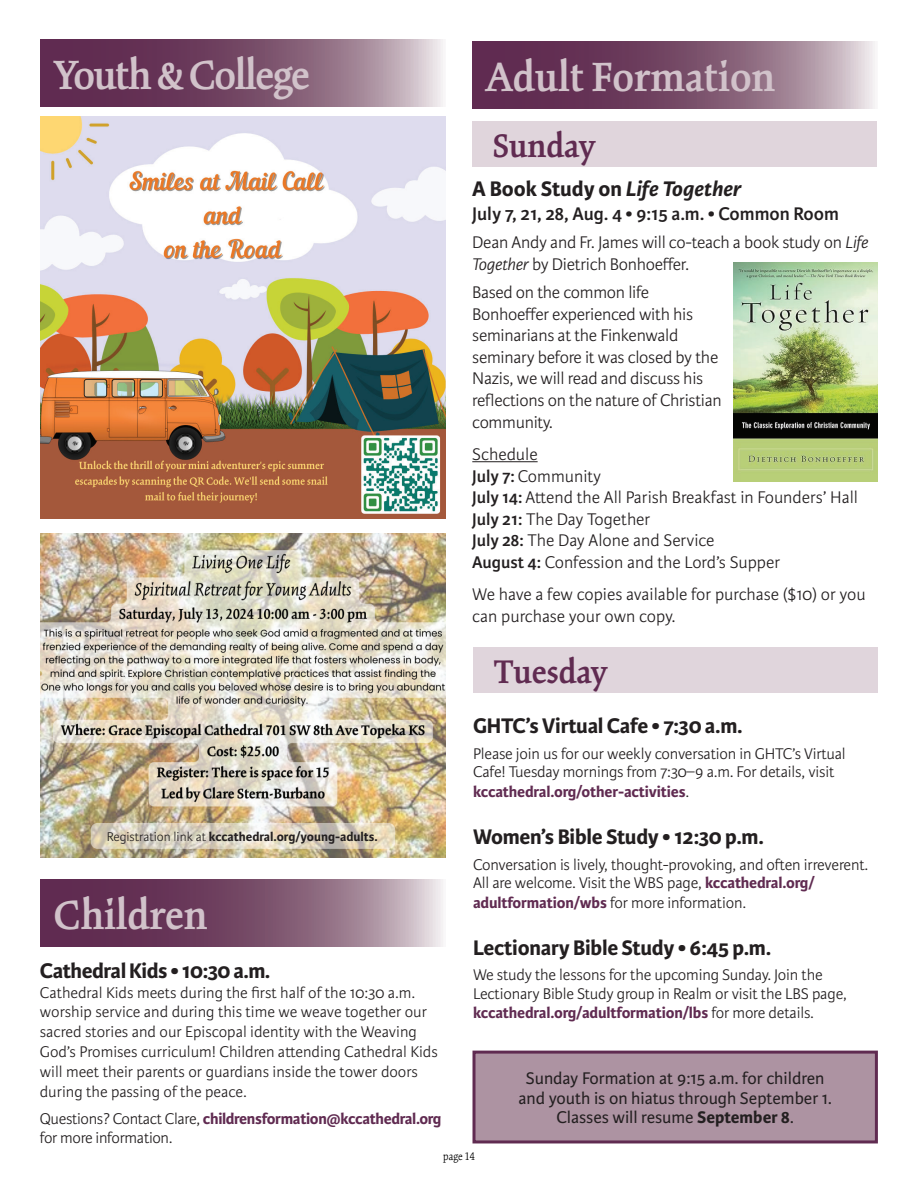
<style>
.page{position:relative;width:918px;height:1188px;background:#fff}
.page>*{position:absolute;margin:0;border:0;box-sizing:border-box;transform-origin:0 0}
.t1{font:600 45px "Kinesis Pro 3";letter-spacing:-.005em;color:#d1c2ca}
.t2{font:600 45px "Kinesis Pro 3";letter-spacing:-.03em;color:#d1c2ca}
.t3{font:600 36px "Kinesis Pro 3";color:#602b51}
.t4{font:700 22.5px "Karmina Sans";letter-spacing:-.01em;color:#231f20}
.t5{font:600 19.5px "Karmina Sans";color:#231f20}
.t6{font:300 18px/21.6px "Karmina Sans";letter-spacing:-.015em;color:#231f20}
.t7{font:18px/19.5px "Karmina Sans";color:#231f20;text-align:center}
.t8{font:300 16.5px/19.8px "Karmina Sans";letter-spacing:-.01em;color:#231f20}
.t9{font:700 13.5px "Karmina Sans";color:#231f20}
.t10{font:300 12px "Kinesis Pro 3";color:#000}
.s1{font-weight:300}
.s2{font-weight:700;color:#602b51}
.s3{font-style:italic}
.s4{font-weight:600}
.s5{font-weight:700}
</style>
<div class="page">
<svg style="left:40px;top:39px;width:403px;height:68px;background:#845c76"></svg>
<svg style="left:40px;top:879px;width:403px;height:68px;background:#845c76"></svg>
<svg style="left:472px;top:41px;width:403px;height:68px;background:#845c76"></svg>
<div style="left:474px;top:647px;width:404px;height:45px;background:#e0d5dc"></div>
<div style="left:472px;top:121px;width:405px;height:46px;background:#e0d5dc"></div>
<hr style="left:472px;top:461px;width:66px;height:1px;background:#231f20">
<img style="left:40px;top:534px;width:406px;height:324px">
<svg style="left:91px;top:823px;width:304px;height:26px;background:#dcd3c1"></svg>
<div style="left:474px;top:1052px;width:402px;height:90px;background:#ad93a2"></div>
<div style="left:472px;top:1051px;width:406px;height:92px;border:3px solid #602b51"></div>
<img style="left:40px;top:117px;width:406px;height:401px">
<img style="left:734px;top:262px;width:144px;height:219px">
<h1 class="t2" style="left:54px;top:49px;width:258px">Youth &amp; College</h1>
<p class="t9" style="left:107px;top:829px;width:273px"><span class="s1">Registration link at</span> kccathedral.org/young-adults.</p>
<h1 class="t1" style="left:54px;top:889px;width:156px">Children</h1>
<h3 class="t4" style="left:40px;top:958px;width:232px">Cathedral Kids • 10:30 a.m.</h3>
<p class="t8" style="left:40px;top:983px;width:400px">Cathedral Kids meets during the first half of the 10:30 a.m. worship service and during this time we weave together our sacred stories and our Episcopal identity with the Weaving God’s Promises curriculum! Children attending Cathedral Kids will meet their parents or guardians inside the tower doors during the passing of the peace.</p>
<p class="t8" style="left:40px;top:1109px;width:403px">Questions? Contact Clare, <span class="s2">childrensformation@kccathedral.org </span>for more information.</p>
<h1 class="t1" style="left:486px;top:51px;width:291px">Adult Formation</h1>
<h2 class="t3" style="left:493px;top:125px;width:104px">Sunday</h2>
<h3 class="t4" style="left:472px;top:176px;width:271px">A Book Study on <span class="s3">Life Together</span></h3>
<p class="t5" style="left:472px;top:202px;width:368px">July 7, 21, 28, Aug. 4 • 9:15 a.m. • Common Room</p>
<p class="t6" style="left:472px;top:232px;width:398px">Dean Andy and Fr. James will co-teach a book study on <span class="s3">Life<br>Together</span> by Dietrich Bonhoeffer.</p>
<p class="t6" style="left:472px;top:282px;width:251px">Based on the common life<br>Bonhoeffer experienced with his seminarians at the Finkenwald seminary before it was closed by the<br>Nazis, we will read and discuss his reflections on the nature of Christian community.</p>
<p class="t6" style="left:472px;top:444px;width:387px">Schedule<br><span class="s4">July 7:</span> Community<br><span class="s4">July 14:</span> Attend the All Parish Breakfast in Founders’ Hall<br><span class="s4">July 21:</span> The Day Together<br><span class="s4">July 28:</span> The Day Alone and Service<br><span class="s4">August 4:</span> Confession and the Lord’s Supper</p>
<p class="t6" style="left:472px;top:584px;width:395px">We have a few copies available for purchase ($10) or you can purchase your own copy.</p>
<h2 class="t3" style="left:494px;top:651px;width:115px">Tuesday</h2>
<h3 class="t4" style="left:473px;top:713px;width:271px">GHTC’s Virtual Cafe • 7:30 a.m.</h3>
<p class="t8" style="left:473px;top:744px;width:374px;line-height:19.2px">Please join us for our weekly conversation in GHTC’s Virtual<br>Cafe! Tuesday mornings from 7:30–9 a.m. For details, visit <span class="s2">kccathedral.org/other-activities</span>.</p>
<h3 class="t4" style="left:473px;top:824px;width:292px">Women’s Bible Study • 12:30 p.m.</h3>
<p class="t8" style="left:473px;top:855px;width:397px;line-height:19.2px">Conversation is lively, thought-provoking, and often irreverent.<br>All are welcome. Visit the WBS page, <span class="s2">kccathedral.org/ adultformation/wbs</span> for more information.</p>
<h3 class="t4" style="left:473px;top:935px;width:300px">Lectionary Bible Study • 6:45 p.m.</h3>
<p class="t8" style="left:473px;top:966px;width:375px;line-height:18.8px">We study the lessons for the upcoming Sunday. Join the<br>Lectionary Bible Study group in Realm or visit the LBS page, <span class="s2">kccathedral.org/adultformation/lbs</span> for more details.</p>
<p class="t7" style="left:518px;top:1069px;width:315px">Sunday Formation at 9:15 a.m. for children and youth is on hiatus through September 1.<br>Classes will resume <span class="s5">September 8</span>.</p>
<p class="t10" style="left:443px;top:1149px;width:33px">page 14</p>
</div>
